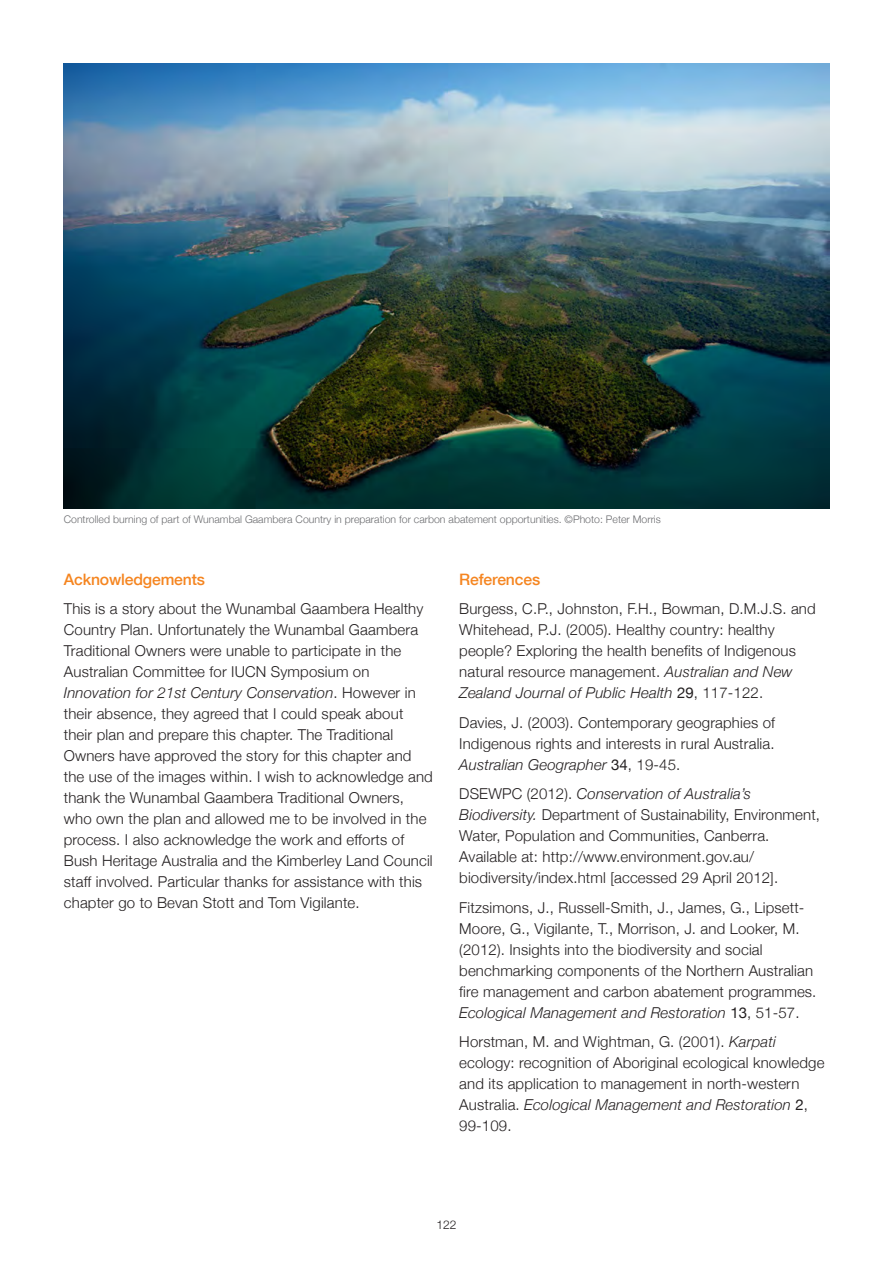
<style>
.page{position:relative;width:893px;height:1263px;background:#fff}
.page>*{position:absolute;margin:0;border:0;box-sizing:border-box;transform-origin:0 0}
.Sub_head{font:500 15.75px "Helvetica Neue";letter-spacing:-.01em;color:#f58520}
.Body_Black{font:300 15px/21px "Helvetica Neue";letter-spacing:.01em;color:#231f20}
.t1{font:300 12px "Helvetica Neue";color:#231f20}
.Photo_Caption_on_whi{font:300 10.5px "Helvetica Neue";color:#6c6d70}
.s1{font-style:italic}
.s2{font-weight:400}
</style>
<div class="page">
<img style="left:64px;top:64px;width:765px;height:444px">
<p class="Photo_Caption_on_whi" style="left:64px;top:510px;width:599px">Controlled burning of part of Wunambal Gaambera Country in preparation for carbon abatement opportunities. ©Photo: Peter Morris</p>
<p class="Sub_head" style="left:64px;top:566px;width:143px">Acknowledgements</p>
<p class="Body_Black" style="left:64px;top:598px;width:371px">This is a story about the Wunambal Gaambera Healthy Country Plan. Unfortunately the Wunambal Gaambera Traditional Owners were unable to participate in the Australian Committee for IUCN Symposium on <span class="s1">Innovation for 21st Century Conservation</span>. However in their absence, they agreed that I could speak about their plan and prepare this chapter. The Traditional Owners have approved the story for this chapter and the use of the images within. I wish to acknowledge and thank the Wunambal Gaambera Traditional Owners, who own the plan and allowed me to be involved in the process. I also acknowledge the work and efforts of Bush Heritage Australia and the Kimberley Land Council staff involved. Particular thanks for assistance with this chapter go to Bevan Stott and Tom Vigilante.</p>
<p class="Sub_head" style="left:459px;top:566px;width:82px">References</p>
<p class="Body_Black" style="left:459px;top:598px;width:358px">Burgess, C.P., Johnston, F.H., Bowman, D.M.J.S. and Whitehead, P.J. (2005). Healthy country: healthy people? Exploring the health benefits of Indigenous natural resource management. <span class="s1">Australian and New Zealand Journal of Public Health</span> <span class="s2">29</span>, 117-122.</p>
<p class="Body_Black" style="left:459px;top:711px;width:317px;text-align:justify">Davies, J. (2003). Contemporary geographies of Indigenous rights and interests in rural Australia.<br><span class="s1">Australian Geographer</span> <span class="s2">34</span>, 19-45.</p>
<p class="Body_Black" style="left:459px;top:783px;width:362px">DSEWPC (2012). <span class="s1">Conservation of Australia’s Biodiversity.</span> Department of Sustainability, Environment, Water, Population and Communities, Canberra.<br>Available at: http://www.environment.gov.au/ biodiversity/index.html [accessed 29 April 2012].</p>
<p class="Body_Black" style="left:459px;top:896px;width:359px">Fitzsimons, J., Russell-Smith, J., James, G., Lipsett-Moore, G., Vigilante, T., Morrison, J. and Looker, M. (2012). Insights into the biodiversity and social benchmarking components of the Northern Australian fire management and carbon abatement programmes.<br><span class="s1">Ecological Management and Restoration</span> <span class="s2">13</span>, 51-57.</p>
<p class="Body_Black" style="left:459px;top:1031px;width:367px">Horstman, M. and Wightman, G. (2001). <span class="s1">Karpati </span>ecology: recognition of Aboriginal ecological knowledge and its application to management in north-western Australia. <span class="s1">Ecological Management and Restoration</span> <span class="s2">2</span>, 99-109.</p>
<p class="t1" style="left:436px;top:1215px;width:22px">122</p>
</div>
